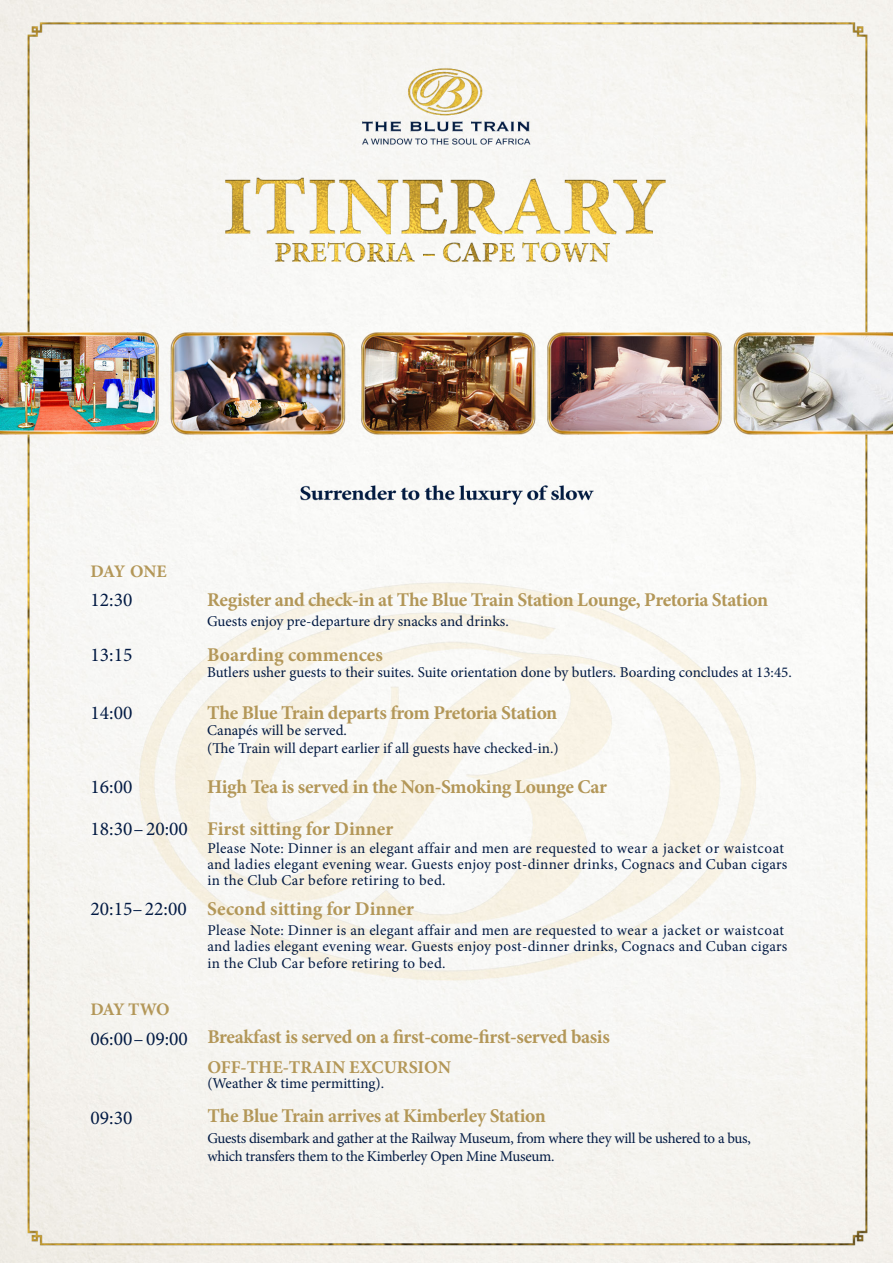
<style>
.page{position:relative;width:893px;height:1263px;background:#fff}
.page>*{position:absolute;margin:0;border:0;box-sizing:border-box;transform-origin:0 0}
.t1{font:700 19.5px "Minion Pro";letter-spacing:-.02em;color:#b39758}
.t2{font:19.5px "Minion Pro";color:#021a43}
.t3{font:700 19.5px "Minion Pro";color:#b39758}
.t4{font:700 18px "Minion Pro";color:#b39758}
.t5{font:700 17.7px "Minion Pro";letter-spacing:-.055em;color:#b39758}
.t6{font:15px "Minion Pro";letter-spacing:.005em;color:#021a43}
.t7{font:15px "Minion Pro";letter-spacing:-.025em;color:#021a43}
.t8{font:15px "Minion Pro";letter-spacing:-.02em;color:#021a43}
</style>
<div class="page">
<img style="left:0;top:0;width:893px;height:1263px">
<p class="t5" style="left:90px;top:558px;width:78px">DAY ONE</p>
<p class="t2" style="left:90px;top:586px;width:43px">12:30</p>
<p class="t1" style="left:207px;top:586px;width:562px">Register and check-in at The Blue Train Station Lounge, Pretoria Station</p>
<p class="t2" style="left:90px;top:642px;width:43px">13:15</p>
<p class="t6" style="left:207px;top:611px;width:303px">Guests enjoy pre-departure dry snacks and drinks.</p>
<p class="t6" style="left:207px;top:662px;width:586px">Butlers usher guests to their suites. Suite orientation done by butlers. Boarding concludes at 13:45.</p>
<p class="t3" style="left:207px;top:641px;width:177px">Boarding commences</p>
<p class="t2" style="left:90px;top:699px;width:43px">14:00</p>
<p class="t1" style="left:207px;top:698px;width:352px">The Blue Train departs from Pretoria Station</p>
<p class="t6" style="left:207px;top:720px;width:141px">Canapés will be served.</p>
<p class="t6" style="left:207px;top:738px;width:353px">(The Train will depart earlier if all guests have checked-in.)</p>
<p class="t2" style="left:90px;top:773px;width:43px">16:00</p>
<p class="t1" style="left:207px;top:773px;width:401px">High Tea is served in the Non-Smoking Lounge Car</p>
<p class="t2" style="left:90px;top:815px;width:99px">18:30– 20:00</p>
<p class="t1" style="left:207px;top:815px;width:188px">First sitting for Dinner</p>
<p class="t2" style="left:90px;top:895px;width:98px">20:15– 22:00</p>
<p class="t6" style="left:207px;top:838px;width:578px">Please Note: Dinner is an elegant affair and men are requested to wear a jacket or waistcoat</p>
<p class="t6" style="left:207px;top:854px;width:582px">and ladies elegant evening wear. Guests enjoy post-dinner drinks, Cognacs and Cuban cigars</p>
<p class="t6" style="left:207px;top:870px;width:240px">in the Club Car before retiring to bed.</p>
<p class="t6" style="left:207px;top:920px;width:578px">Please Note: Dinner is an elegant affair and men are requested to wear a jacket or waistcoat</p>
<p class="t6" style="left:207px;top:936px;width:582px">and ladies elegant evening wear. Guests enjoy post-dinner drinks, Cognacs and Cuban cigars</p>
<p class="t6" style="left:207px;top:953px;width:240px">in the Club Car before retiring to bed.</p>
<p class="t3" style="left:207px;top:895px;width:208px">Second sitting for Dinner</p>
<p class="t5" style="left:90px;top:997px;width:81px">DAY TWO</p>
<p class="t2" style="left:90px;top:1025px;width:99px">06:00– 09:00</p>
<p class="t1" style="left:207px;top:1023px;width:404px">Breakfast is served on a first-come-first-served basis</p>
<p class="t4" style="left:207px;top:1055px;width:245px">OFF-THE-TRAIN EXCURSION</p>
<p class="t6" style="left:207px;top:1073px;width:178px">(Weather &amp; time permitting).</p>
<p class="t2" style="left:90px;top:1104px;width:43px">09:30</p>
<p class="t1" style="left:207px;top:1102px;width:340px">The Blue Train arrives at Kimberley Station</p>
<p class="t7" style="left:207px;top:1128px;width:545px">Guests disembark and gather at the Railway Museum, from where they will be ushered to a bus,</p>
<p class="t8" style="left:207px;top:1146px;width:349px">which transfers them to the Kimberley Open Mine Museum.</p>
</div>
